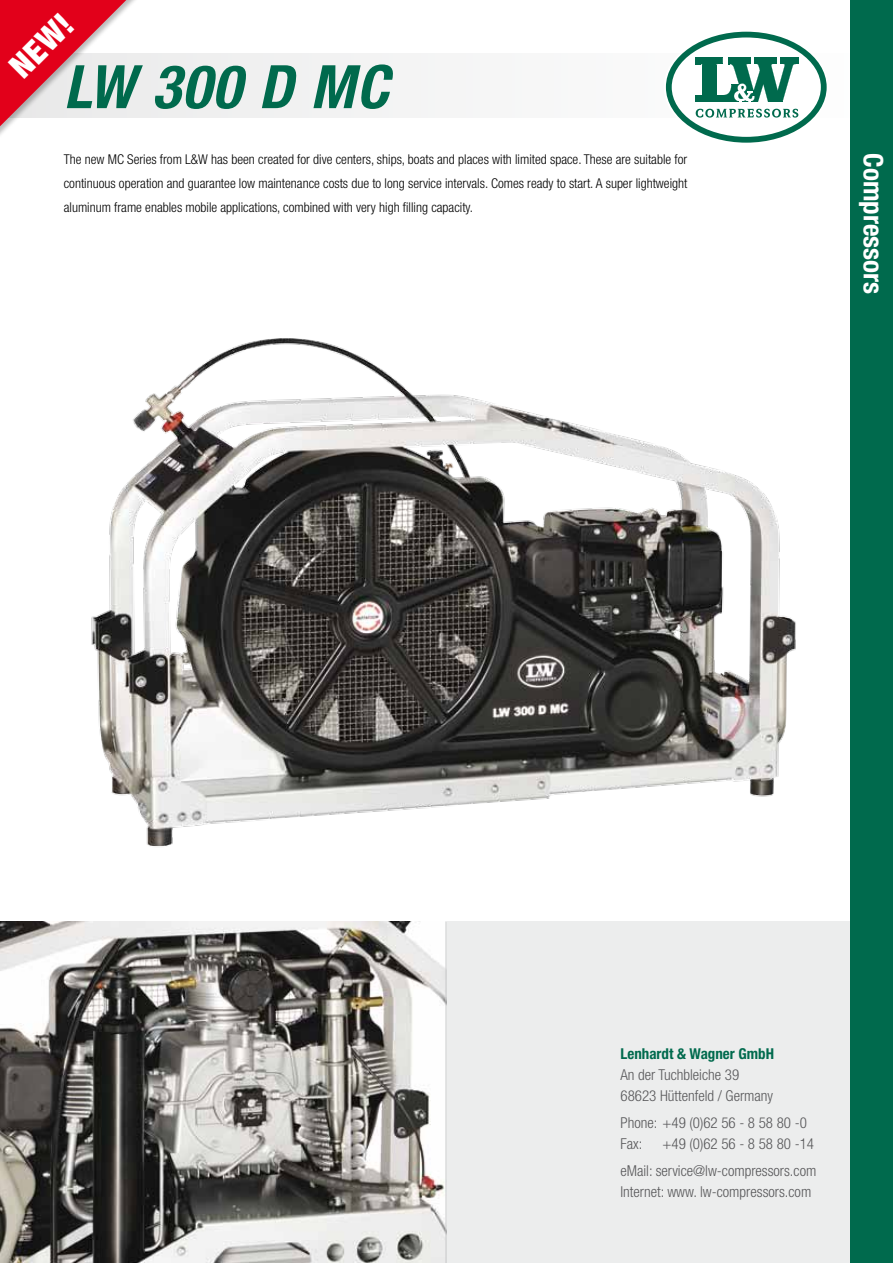
<style>
.page{position:relative;width:893px;height:1263px;background:#fff}
.page>*{position:absolute;margin:0;border:0;box-sizing:border-box;transform-origin:0 0}
.t1{font:italic 700 condensed 60px "Helvetica Neue";letter-spacing:.025em;color:#006a4d}
.t2{font:900 condensed 33px "Helvetica Neue";color:#fff}
.t3{font:700 condensed 27px "Helvetica Neue";color:#fff}
.t4{font:300 condensed 15px/21px "Helvetica Neue";color:#58585a}
.t5{font:700 condensed 15px "Helvetica Neue";color:#006a4d}
.t6{font:300 condensed 13.5px/24px "Helvetica Neue";color:#000;text-align:justify}
</style>
<div class="page">
<div style="left:0;top:54px;width:893px;height:64px;background:#f4f4f5"></div>
<svg style="left:664px;top:30px;width:164px;height:114px"></svg>
<svg style="left:669px;top:35px;width:155px;height:105px;fill:#fff"></svg>
<div style="left:666px;top:32px;width:161px;height:111px;border:6px solid #006a4d;border-radius:50%"></div>
<svg style="left:695px;top:58px;width:104px;height:45px"></svg>
<svg style="left:696px;top:109px;width:102px;height:9px"></svg>
<div style="left:0;top:921px;width:893px;height:342px;background:#eceded"></div>
<img style="left:0;top:921px;width:446px;height:342px">
<div style="left:0;top:0;width:151px;height:226px;background:#000;opacity:.27"></div>
<svg style="left:0;top:0;width:146px;height:221px"></svg>
<img style="left:91px;top:338px;width:705px;height:509px">
<hr style="left:446px;top:921px;width:1px;height:342px;background:#c6c7c8">
<div style="left:850px;top:0;width:43px;height:1263px;background:#006a4d"></div>
<h2 class="t2" style="left:1px;top:57px;width:76px;rotate:-45deg">NEW!</h2>
<h1 class="t1" style="left:64px;top:50px;width:326px">LW 300 D MC</h1>
<p class="t6" style="left:64px;top:147px;width:625px">The new MC Series from L&amp;W has been created for dive centers, ships, boats and places with limited space. These are suitable for continuous operation and guarantee low maintenance costs due to long service intervals. Comes ready to start. A super lightweight aluminum frame enables mobile applications, combined with very high filling capacity.</p>
<h3 class="t3" style="left:890px;top:153px;width:142px;rotate:90deg">Compressors</h3>
<p class="t5" style="left:620px;top:1044px;width:155px">Lenhardt &amp; Wagner GmbH</p>
<p class="t4" style="left:620px;top:1064px;width:154px">An der Tuchbleiche 39<br>68623 Hüttenfeld / Germany</p>
<p class="t4" style="left:620px;top:1112px;width:188px">Phone: +49 (0)62 56 - 8 58 80 -0<br>Fax:</p>
<p class="t4" style="left:620px;top:1130px;width:197px;line-height:27px;text-align:right">+49 (0)62 56 - 8 58 80 -14<br>eMail: service@lw-compressors.com</p>
<p class="t4" style="left:620px;top:1181px;width:192px">Internet: www. lw-compressors.com</p>
</div>
